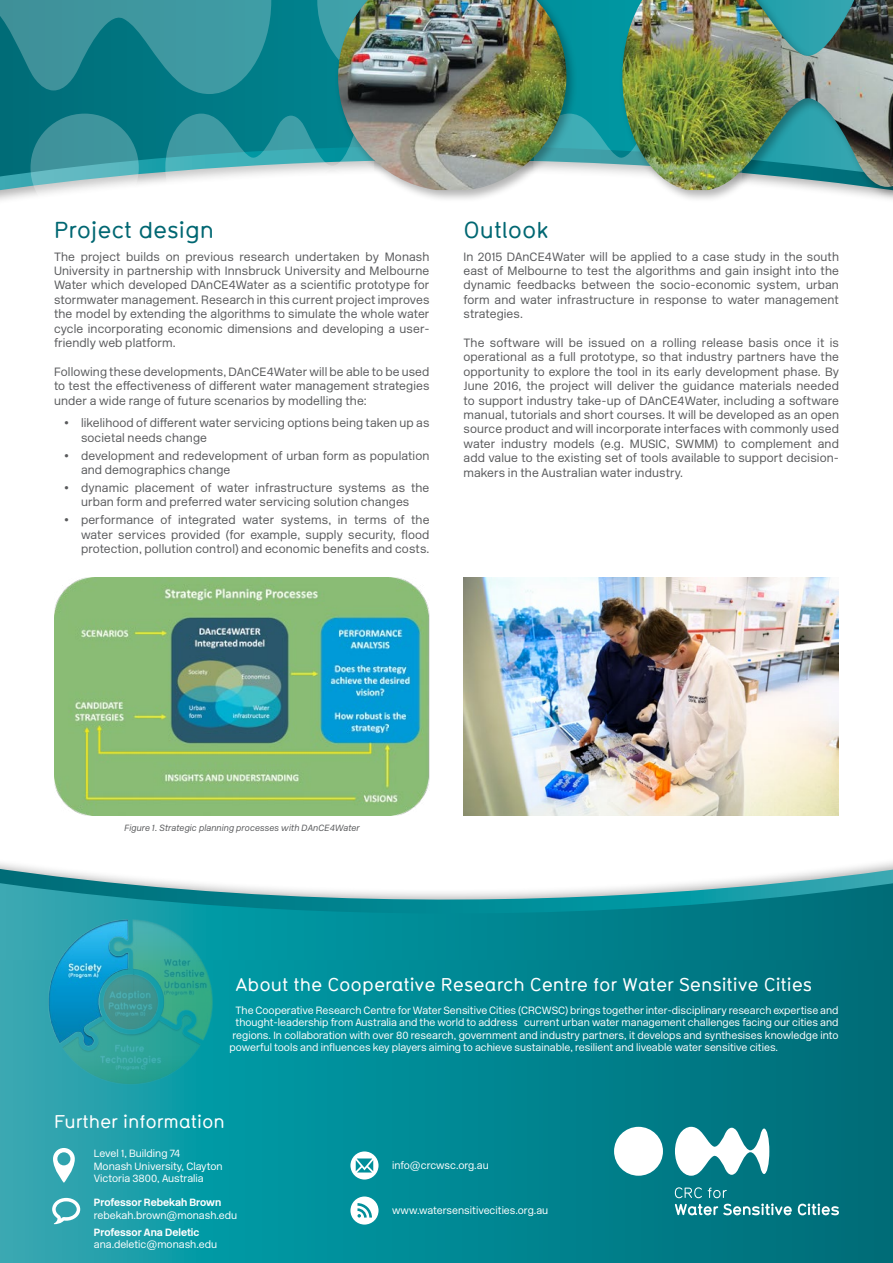
<style>
.page{position:relative;width:893px;height:1263px;background:#fff}
.page>*{position:absolute;margin:0;border:0;box-sizing:border-box;transform-origin:0 0}
.t1{font:500 22.5px "Typ 1451";color:#006772}
.t2{font:500 18px "Typ 1451";color:#fff}
.t3{font:300 12px/14.4px "New Rail Alphabet";letter-spacing:.01em;color:#58595b;text-align:justify}
.t4{font:300 10.5px/12.6px "New Rail Alphabet";color:#fff}
.t5{font:700 10.5px "New Rail Alphabet";color:#fff}
.t6{font:italic 300 9px "New Rail Alphabet";letter-spacing:.01em;color:#58595b}
</style>
<div class="page">
<svg style="left:0;top:871px;width:893px;height:90px"></svg>
<svg style="left:0;top:961px;width:893px;height:302px;background:#068793"></svg>
<svg style="left:0;top:94px;width:334px;height:94px;background:#037782"></svg>
<svg style="left:0;top:0;width:334px;height:94px;background:#238993"></svg>
<svg style="left:31px;top:114px;width:303px;height:82px"></svg>
<svg style="left:52px;top:1198px;width:28px;height:26px"></svg>
<svg style="left:350px;top:1151px;width:28px;height:28px"></svg>
<svg style="left:350px;top:1196px;width:28px;height:28px"></svg>
<svg style="left:53px;top:1148px;width:22px;height:35px"></svg>
<div style="left:334px;top:0;width:559px;height:203px;background:#000;opacity:.3"></div>
<img style="left:338px;top:0;width:555px;height:190px">
<img style="left:33px;top:905px;width:195px;height:195px">
<svg style="left:614px;top:1127px;width:155px;height:49px"></svg>
<svg style="left:798px;top:1203px;width:41px;height:12px"></svg>
<svg style="left:675px;top:1187px;width:117px;height:28px;background:#329099"></svg>
<img style="left:54px;top:577px;width:375px;height:238px">
<img style="left:463px;top:577px;width:376px;height:238px">
<h1 class="t1" style="left:54px;top:214px;width:162px">Project design</h1>
<p class="t3" style="left:54px;top:249px;width:377px">The project builds on previous research undertaken by Monash University in partnership with Innsbruck University and Melbourne Water which developed DAnCE4Water as a scientific prototype for stormwater management. Research in this current project improves the model by extending the algorithms to simulate the whole water cycle incorporating economic dimensions and developing a user&shy;friendly web platform.</p>
<p class="t3" style="left:54px;top:364px;width:377px">Following these developments, DAnCE4Water will be able to be used to test the effectiveness of different water management strategies under a wide range of future scenarios by modelling the:</p>
<p class="t3" style="left:81px;top:415px;width:350px;text-indent:-17px">• likelihood of different water servicing options being taken up as societal needs change</p>
<p class="t3" style="left:81px;top:448px;width:350px;text-indent:-17px">• development and redevelopment of urban form as population and demographics change</p>
<p class="t3" style="left:64px;top:480px;width:367px;text-align:center">• dynamic placement of water infrastructure systems as the urban form and preferred water servicing solution changes</p>
<p class="t3" style="left:81px;top:513px;width:350px;text-indent:-17px">• performance of integrated water systems, in terms of the water services provided (for example, supply security, flood protection, pollution control) and economic benefits and costs.</p>
<h1 class="t1" style="left:463px;top:214px;width:87px">Outlook</h1>
<p class="t3" style="left:463px;top:249px;width:377px">In 2015 DAnCE4Water will be applied to a case study in the south east of Melbourne to test the algorithms and gain insight into the dynamic feedbacks between the socio-economic system, urban form and water infrastructure in response to water management strategies.</p>
<p class="t3" style="left:463px;top:335px;width:377px">The software will be issued on a rolling release basis once it is operational as a full prototype, so that industry partners have the opportunity to explore the tool in its early development phase. By June 2016, the project will deliver the guidance materials needed to support industry take-up of DAnCE4Water, including a software manual, tutorials and short courses. It will be developed as an open source product and will incorporate interfaces with commonly used water industry models (e.g. MUSIC, SWMM) to complement and add value to the existing set of tools available to support decision&shy;makers in the Australian water industry.</p>
<p class="t6" style="left:124px;top:822px;width:237px">Figure 1. Strategic planning processes with DAnCE4Water</p>
<h2 class="t2" style="left:236px;top:972px;width:578px">About the Cooperative Research Centre for Water Sensitive Cities</h2>
<p class="t4" style="left:236px;top:1003px;width:605px">The Cooperative Research Centre for Water Sensitive Cities (CRCWSC) brings together inter-disciplinary research expertise and</p>
<p class="t4" style="left:236px;top:1016px;width:605px">thought-leadership from Australia and the world to address current urban water management challenges facing our cities and</p>
<p class="t4" style="left:232px;top:1028px;width:607px">regions. In collaboration with over 80 research, government and industry partners, it develops and synthesises knowledge into</p>
<p class="t4" style="left:229px;top:1041px;width:550px">powerful tools and influences key players aiming to achieve sustainable, resilient and liveable water sensitive cities.</p>
<h2 class="t2" style="left:54px;top:1109px;width:172px">Further information</h2>
<p class="t4" style="left:94px;top:1147px;width:130px">Level 1, Building 74<br>Monash University, Clayton<br>Victoria 3800, Australia</p>
<p class="t5" style="left:94px;top:1196px;width:129px">Professor Rebekah Brown</p>
<p class="t4" style="left:94px;top:1209px;width:145px">rebekah.brown@monash.edu</p>
<p class="t5" style="left:94px;top:1225px;width:107px">Professor Ana Deletic</p>
<p class="t4" style="left:94px;top:1238px;width:125px">ana.deletic@monash.edu</p>
<p class="t4" style="left:392px;top:1159px;width:98px">info@crcwsc.org.au</p>
<p class="t4" style="left:392px;top:1204px;width:158px">www.watersensitivecities.org.au</p>
</div>
